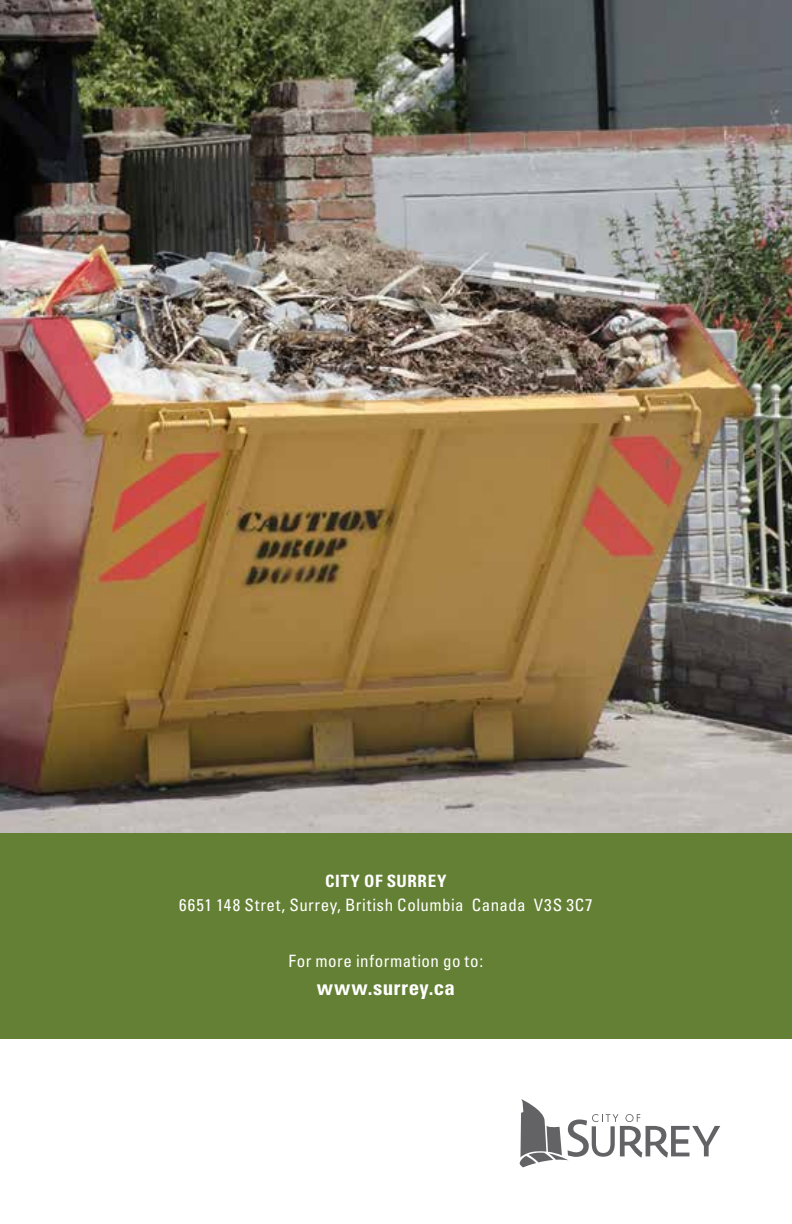
<style>
.page{position:relative;width:792px;height:1224px;background:#fff}
.page>*{position:absolute;margin:0;border:0;box-sizing:border-box;transform-origin:0 0}
.t1{font:700 condensed 21px "Univers";letter-spacing:.02em;color:#fff}
.t2{font:condensed 17px "Univers";letter-spacing:.03em;color:#fff}
.t3{font:700 condensed 17px "Univers";letter-spacing:.035em;color:#fff}
</style>
<div class="page">
<img style="left:0;top:0;width:792px;height:833px">
<div style="left:0;top:833px;width:792px;height:205px;background:#648034"></div>
<svg style="left:519px;top:1099px;width:201px;height:68px"></svg>
<p class="t3" style="left:325px;top:870px;width:123px">CITY OF SURREY</p>
<p class="t2" style="left:179px;top:894px;width:415px">6651 148 Stret, Surrey, British Columbia Canada V3S 3C7</p>
<p class="t2" style="left:288px;top:950px;width:196px">For more information go to:</p>
<p class="t1" style="left:317px;top:974px;width:140px">www.surrey.ca</p>
</div>
